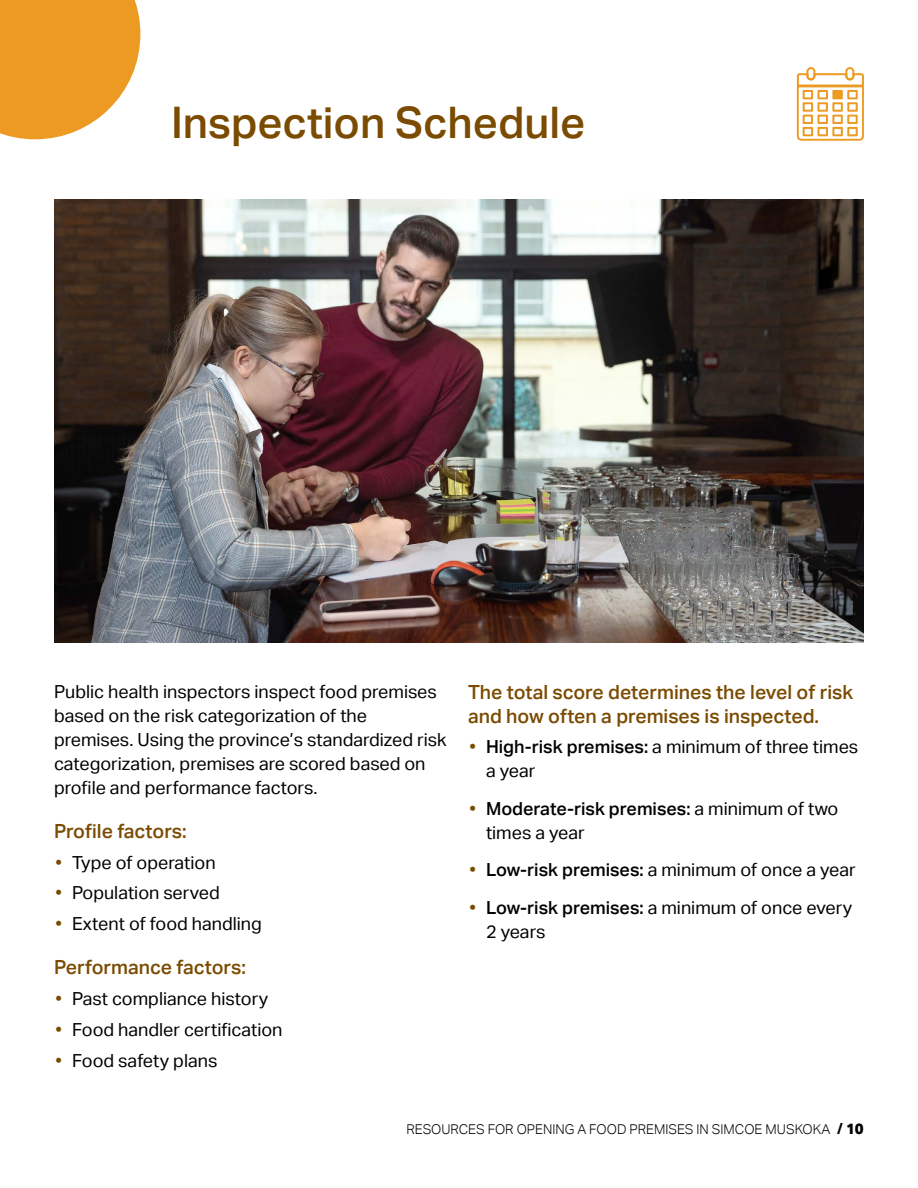
<style>
.page{position:relative;width:918px;height:1188px;background:#fff}
.page>*{position:absolute;margin:0;border:0;box-sizing:border-box;transform-origin:0 0}
.t1{font:500 43.5px "Aktiv Grotesk";color:#7a4b00}
.t2{font:500 19.5px/24px "Aktiv Grotesk";color:#7a4b00}
.t3{font:18px/24px "Aktiv Grotesk";color:#000}
.t4{font:300 13.5px "Aktiv Grotesk";color:#000}
.s1{color:#7a4b00}
.s2{font-weight:500}
.s3{font-weight:700;font-size:15px}
.s4{font-weight:800;font-size:15px}
</style>
<div class="page">
<svg style="left:0;top:0;width:140px;height:139px;background:#efa53b"></svg>
<img style="left:54px;top:200px;width:810px;height:443px">
<svg style="left:796px;top:67px;width:68px;height:74px"></svg>
<h1 class="t1" style="left:171px;top:98px;width:416px">Inspection Schedule</h1>
<p class="t3" style="left:54px;top:679px;width:394px">Public health inspectors inspect food premises based on the risk categorization of the premises. Using the province’s standardized risk categorization, premises are scored based on profile and performance factors.</p>
<p class="t2" style="left:54px;top:819px;width:134px">Profile factors:</p>
<p class="t3" style="left:56px;top:850px;width:162px"><span class="s1">•</span> Type of operation</p>
<p class="t3" style="left:56px;top:881px;width:166px"><span class="s1">•</span> Population served</p>
<p class="t3" style="left:56px;top:912px;width:208px"><span class="s1">•</span> Extent of food handling</p>
<p class="t2" style="left:54px;top:956px;width:193px">Performance factors:</p>
<p class="t3" style="left:56px;top:987px;width:214px"><span class="s1">•</span> Past compliance history</p>
<p class="t3" style="left:56px;top:1018px;width:229px"><span class="s1">•</span> Food handler certification</p>
<p class="t3" style="left:56px;top:1048px;width:163px"><span class="s1">•</span> Food safety plans</p>
<p class="t2" style="left:468px;top:680px;width:387px">The total score determines the level of risk and how often a premises is inspected.</p>
<p class="t3" style="left:486px;top:735px;width:374px;text-indent:-17px"><span class="s1">•</span> <span class="s2">High-risk premises:</span> a minimum of three times a year</p>
<p class="t3" style="left:486px;top:797px;width:354px;text-indent:-17px"><span class="s1">•</span> <span class="s2">Moderate-risk premises:</span> a minimum of two times a year</p>
<p class="t3" style="left:470px;top:858px;width:388px"><span class="s1">•</span> <span class="s2">Low-risk premises:</span> a minimum of once a year</p>
<p class="t3" style="left:486px;top:896px;width:368px;text-indent:-17px"><span class="s1">•</span> <span class="s2">Low-risk premises:</span> a minimum of once every<br>2 years</p>
<p class="t4" style="left:406px;top:1121px;width:459px">RESOURCES FOR OPENING A FOOD PREMISES IN SIMCOE MUSKOKA <span class="s3">/</span> <span class="s4">10</span></p>
</div>
